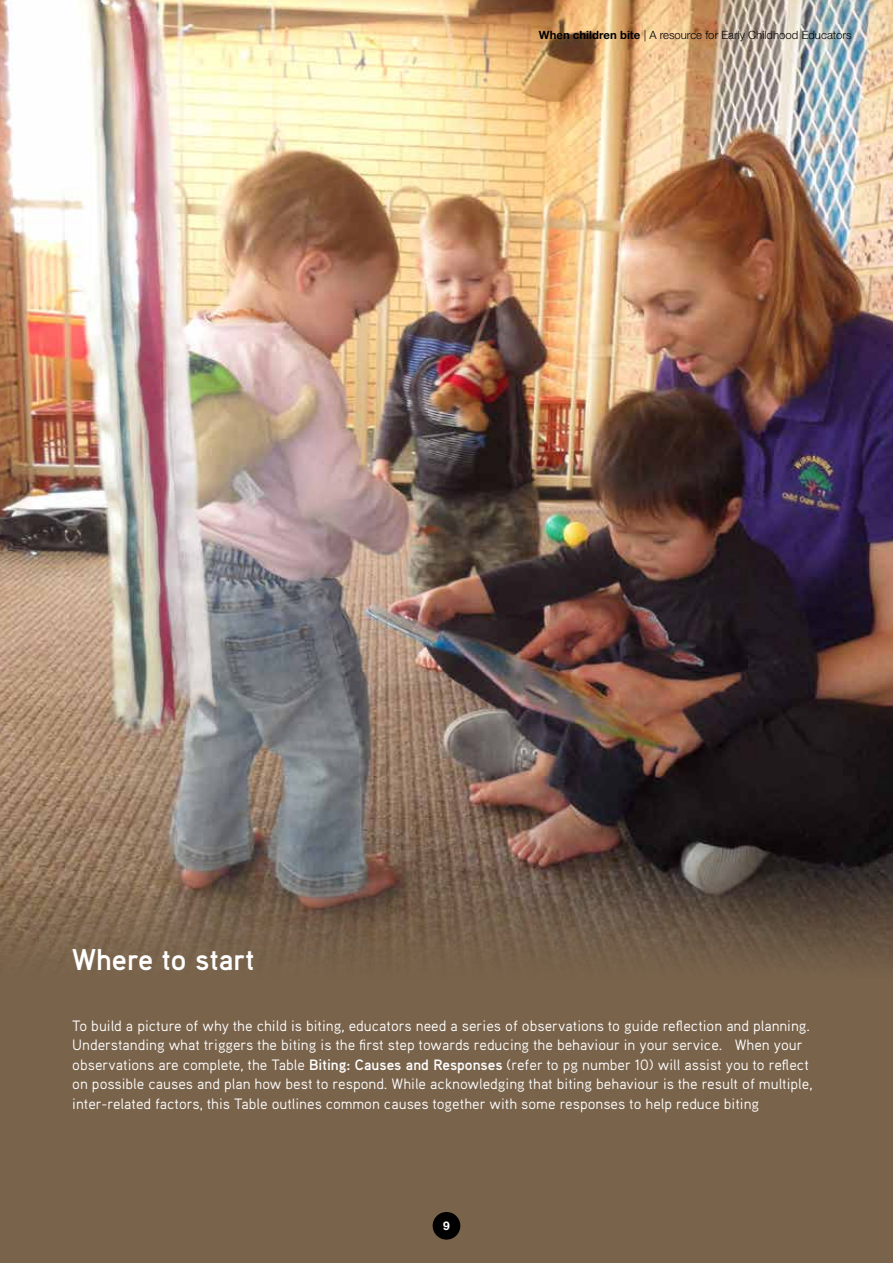
<style>
.page{position:relative;width:893px;height:1263px;background:#fff}
.page>*{position:absolute;margin:0;border:0;box-sizing:border-box;transform-origin:0 0}
.t1{font:700 30px "Aaux Pro";color:#fff}
.t2{font:15px/19.5px "Aaux Pro";color:#fff}
.t3{font:700 12px "Helvetica Neue LT Pro";color:#fff}
.t4{font:300 11.4px "Helvetica Neue LT Pro";color:#000}
.s1{font-weight:700}
</style>
<div class="page">
<img style="left:0;top:0;width:893px;height:810px">
<svg style="left:0;top:810px;width:893px;height:453px;background:#735f4a"></svg>
<div style="left:433px;top:1212px;width:27px;height:27px;background:#000;border-radius:50%"></div>
<p class="t4" style="left:539px;top:28px;width:314px"><span class="s1">When children bite</span> | A resource for Early Childhood Educators</p>
<h1 class="t1" style="left:72px;top:941px;width:184px">Where to start</h1>
<p class="t2" style="left:72px;top:1015px;width:742px">To build a picture of why the child is biting, educators need a series of observations to guide reflection and planning.<br>Understanding what triggers the biting is the first step towards reducing the behaviour in your service. When your observations are complete, the Table <span class="s1">Biting: Causes and Responses</span> (refer to pg number 10) will assist you to reflect on possible causes and plan how best to respond. While acknowledging that biting behaviour is the result of multiple, inter-related factors, this Table outlines common causes together with some responses to help reduce biting</p>
<p class="t3" style="left:443px;top:1218px;width:8px">9</p>
</div>
